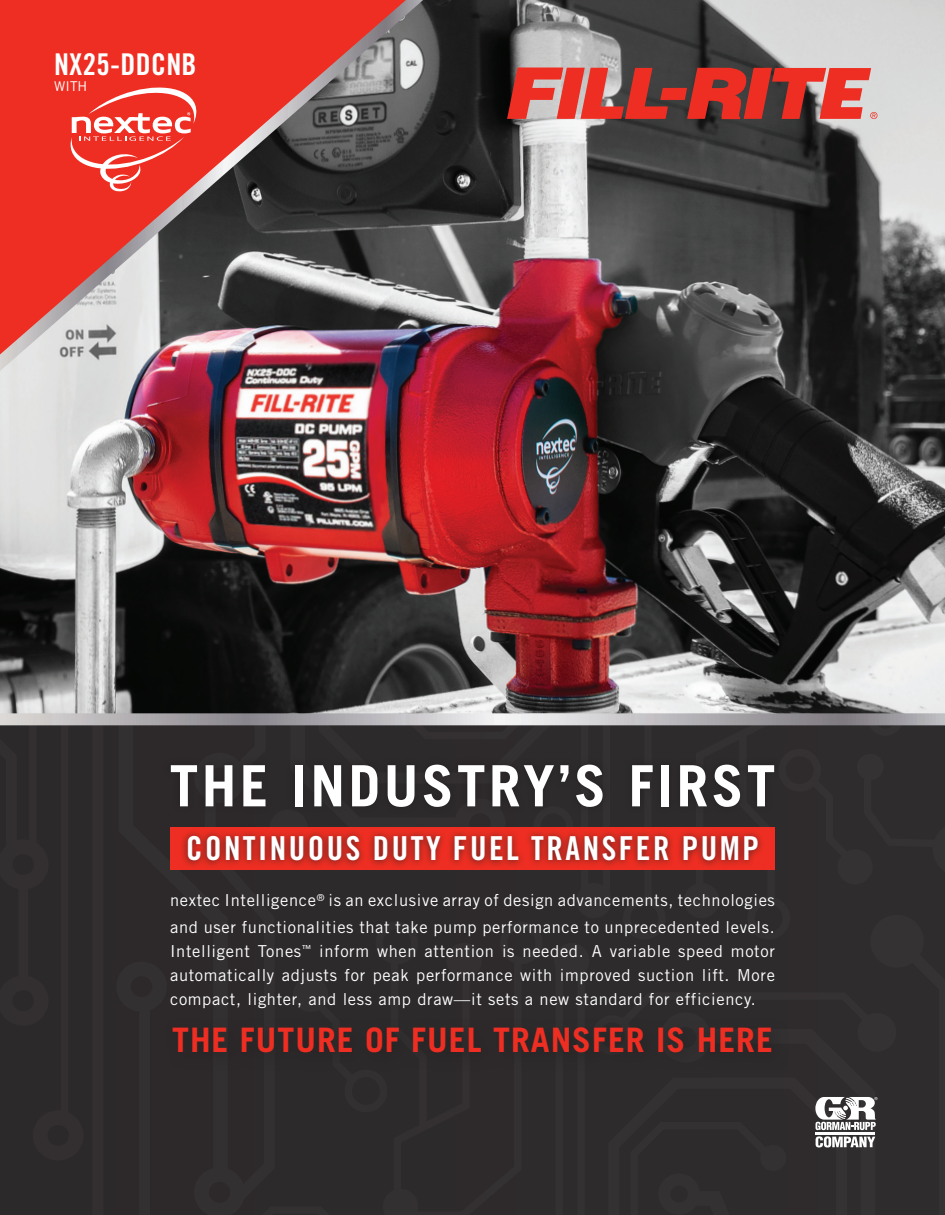
<style>
.page{position:relative;width:945px;height:1215px;background:#fff}
.page>*{position:absolute;margin:0;border:0;box-sizing:border-box;transform-origin:0 0}
.t1{font:700 57px "Trade Gothic LT Std";letter-spacing:.06em;color:#fff}
.t2{font:700 33.75px "Trade Gothic LT Std";letter-spacing:.03em;color:#ee2e22}
.t3{font:33px "Trade Gothic LT Std Bd Cn 20";letter-spacing:.075em;color:#fff}
.t4{font:30px "Trade Gothic LT Std Bd Cn 20";letter-spacing:.01em;color:#fff}
.t5{font:16.5px/24px "Trade Gothic LT Std";letter-spacing:.04em;color:#fff}
.t6{font:13.5px "Trade Gothic LT Std";color:#fff}
</style>
<div class="page">
<img style="left:0;top:0;width:945px;height:713px">
<div style="left:0;top:719px;width:945px;height:496px;background:#2e2b2c"></div>
<svg style="left:0;top:713px;width:945px;height:12px"></svg>
<img style="left:0;top:0;width:455px;height:397px">
<svg style="left:0;top:0;width:406px;height:355px"></svg>
<div style="left:170px;top:828px;width:605px;height:42px;background:#ee2e22"></div>
<div style="left:163px;top:757px;width:619px;height:111px;background:#231f20;opacity:.75"></div>
<hr style="left:816px;top:1132px;width:59px;height:3px;background:#fff">
<svg style="left:816px;top:1136px;width:59px;height:12px"></svg>
<svg style="left:815px;top:1097px;width:62px;height:33px"></svg>
<svg style="left:507px;top:68px;width:371px;height:51px"></svg>
<svg style="left:70px;top:82px;width:127px;height:110px"></svg>
<p class="t4" style="left:54px;top:46px;width:144px">NX25-DDCNB</p>
<p class="t6" style="left:54px;top:78px;width:35px">WITH</p>
<p class="t1" style="left:170px;top:751px;width:607px">THE INDUSTRY’S FIRST</p>
<p class="t3" style="left:186px;top:829px;width:574px">CONTINUOUS DUTY FUEL TRANSFER PUMP</p>
<p class="t5" style="left:170px;top:887px;width:606px;line-height:27px">nextec Intelligence<sup>®</sup> is an exclusive array of design advancements, technologies and user functionalities that take pump performance to unprecedented levels.</p>
<p class="t5" style="left:170px;top:939px;width:606px;text-align:justify">Intelligent Tones<sup>™</sup> inform when attention is needed. A variable speed motor automatically adjusts for peak performance with improved suction lift. More compact, lighter, and less amp draw—it sets a new standard for efficiency.</p>
<p class="t2" style="left:172px;top:1019px;width:602px">THE FUTURE OF FUEL TRANSFER IS HERE</p>
</div>
